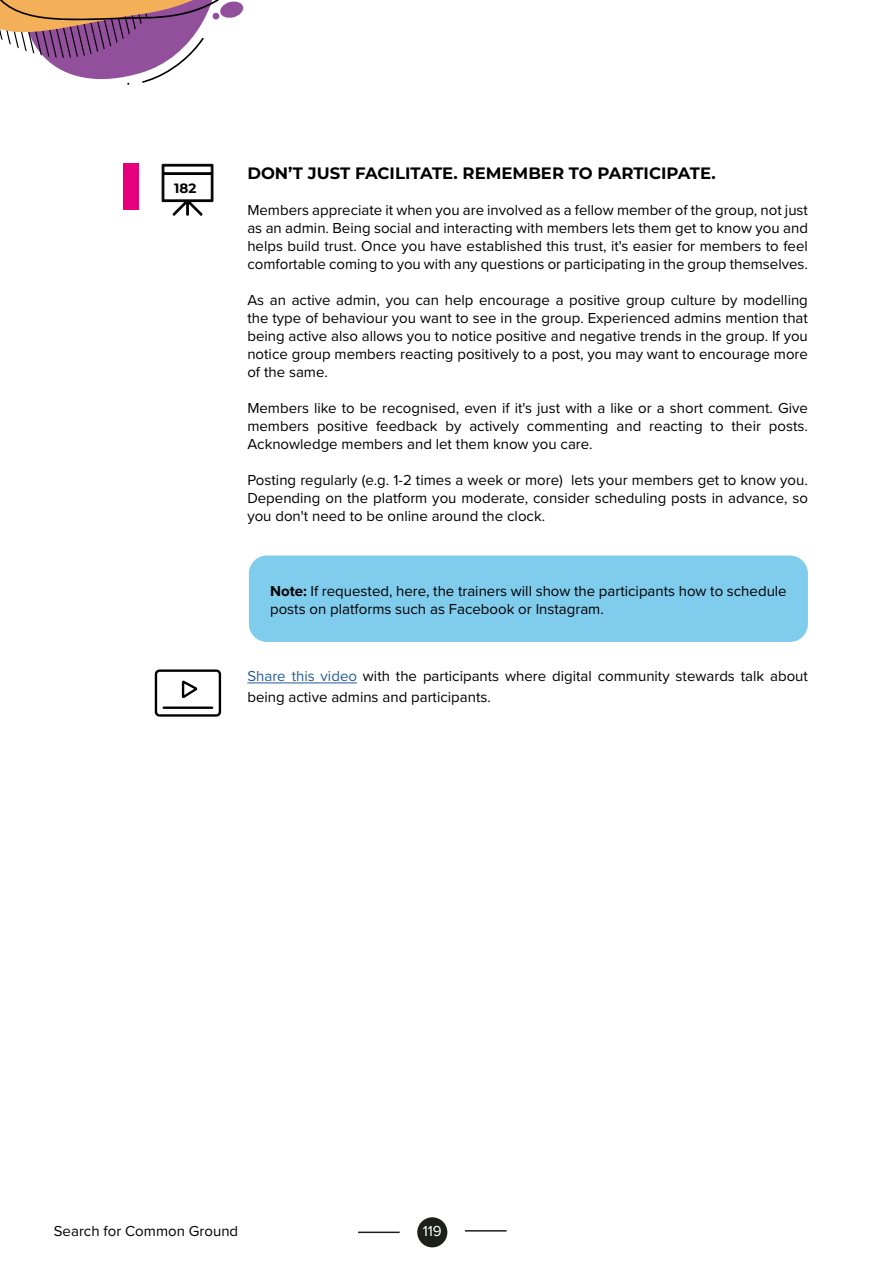
<style>
.page{position:relative;width:893px;height:1263px;background:#fff}
.page>*{position:absolute;margin:0;border:0;box-sizing:border-box;transform-origin:0 0}
.t1{font:700 16.5px "Montserrat";color:#000}
.t2{font:15px/18px "Proxima Nova";color:#000;text-align:justify}
.t3{font:15px "Proxima Nova";color:#fff}
.t4{font:700 13.5px "Montserrat";color:#000}
.s1{font-weight:700}
.s2{color:#275b9b}
</style>
<div class="page">
<div style="left:417px;top:1217px;width:30px;height:30px;background:#1d1f1d;border-radius:50%"></div>
<hr style="left:358px;top:1231px;width:42px;height:2px;background:#1d1f1d">
<hr style="left:465px;top:1230px;width:42px;height:1px;background:#1d1f1d">
<svg style="left:161px;top:163px;width:53px;height:53px"></svg>
<div style="left:249px;top:555px;width:559px;height:87px;background:#7fcced;border-radius:18px"></div>
<hr style="left:247px;top:682px;width:110px;height:1px;background:#275b9b">
<svg style="left:181px;top:680px;width:17px;height:19px"></svg>
<div style="left:155px;top:669px;width:66px;height:48px;border:2px solid #000;border-radius:4px"></div>
<hr style="left:164px;top:706px;width:48px;height:3px;background:#000">
<svg style="left:0;top:0;width:244px;height:85px"></svg>
<div style="left:123px;top:163px;width:16px;height:47px;background:#e6007d"></div>
<p class="t4" style="left:174px;top:179px;width:24px">182</p>
<p class="t1" style="left:247px;top:162px;width:470px">DON’T JUST FACILITATE. REMEMBER TO PARTICIPATE.</p>
<p class="t2" style="left:247px;top:201px;width:562px">Members appreciate it when you are involved as a fellow member of the group, not just as an admin. Being social and interacting with members lets them get to know you and helps build trust. Once you have established this trust, it's easier for members to feel comfortable coming to you with any questions or participating in the group themselves.</p>
<p class="t2" style="left:247px;top:291px;width:562px">As an active admin, you can help encourage a positive group culture by modelling the type of behaviour you want to see in the group. Experienced admins mention that being active also allows you to notice positive and negative trends in the group. If you notice group members reacting positively to a post, you may want to encourage more of the same.</p>
<p class="t2" style="left:247px;top:399px;width:562px">Members like to be recognised, even if it's just with a like or a short comment. Give members positive feedback by actively commenting and reacting to their posts.<br>Acknowledge members and let them know you care.</p>
<p class="t2" style="left:247px;top:471px;width:562px">Posting regularly (e.g. 1-2 times a week or more) lets your members get to know you.<br>Depending on the platform you moderate, consider scheduling posts in advance, so you don't need to be online around the clock.</p>
<p class="t2" style="left:270px;top:581px;width:518px"><span class="s1">Note:</span> If requested, here, the trainers will show the participants how to schedule posts on platforms such as Facebook or Instagram.</p>
<p class="t2" style="left:247px;top:664px;width:562px;line-height:21.6px"><span class="s2">Share this video</span> with the participants where digital community stewards talk about being active admins and participants.</p>
<p class="t2" style="left:54px;top:1221px;width:186px">Search for Common Ground</p>
<p class="t3" style="left:423px;top:1220px;width:21px">119</p>
</div>
